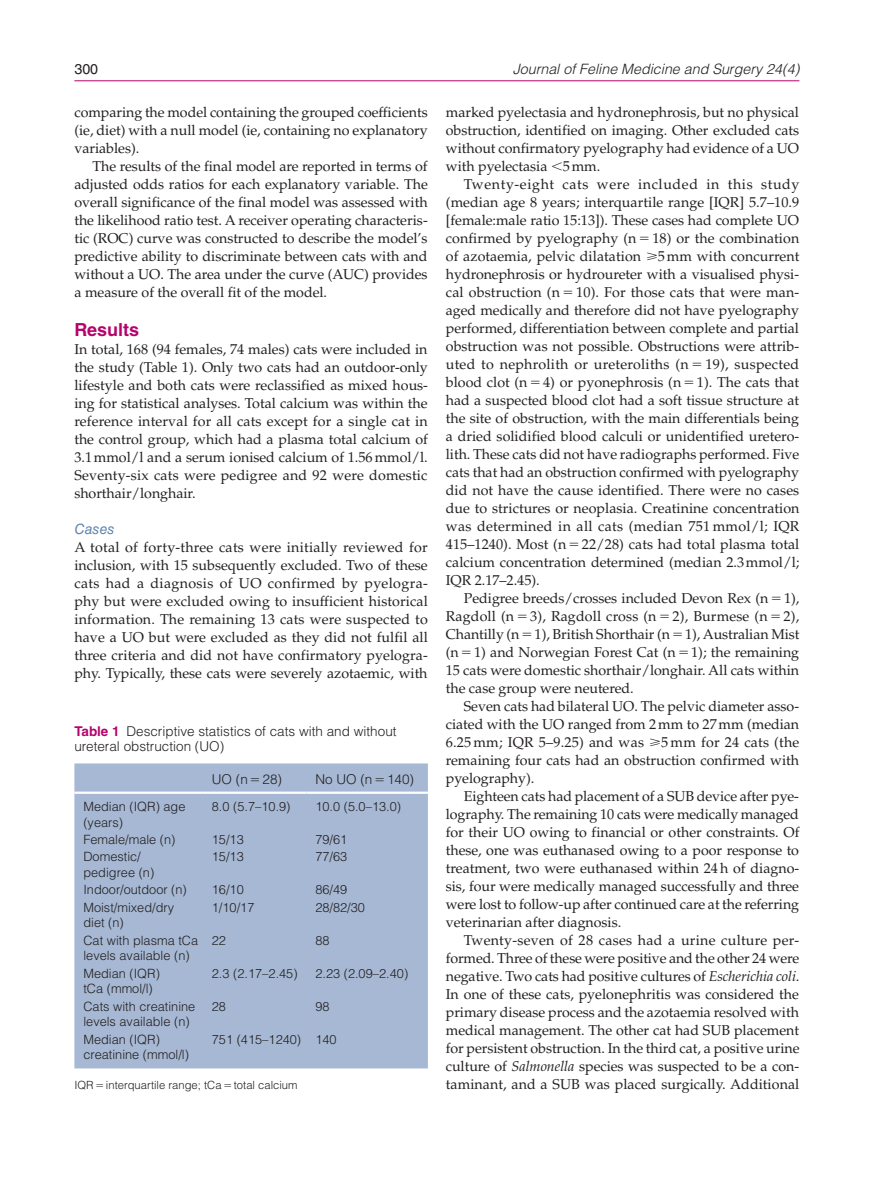
<style>
.page{position:relative;width:893px;height:1191px;background:#fff}
.page>*{position:absolute;margin:0;border:0;box-sizing:border-box;transform-origin:0 0}
.t1{font:700 18px "Helvetica LT Std";color:#b6036c}
.t2{font:14.25px/18px "Palatino LT Std";letter-spacing:-.005em;color:#231f20;text-align:justify}
.t3{font:italic 300 14.25px "Helvetica LT Std";color:#231f20}
.t4{font:italic 14.25px "Helvetica LT Std";color:#5e85ae}
.t5{font:14.25px "Helvetica LT Std";color:#231f20}
.t6{font:300 13.5px/15.8px "Helvetica LT Std";color:#231f20}
.t7{font:300 12.75px/15.8px "Helvetica LT Std";color:#231f20}
.t8{font:300 11.25px "Helvetica LT Std";color:#231f20}
.s1{font-style:italic}
.s2{font-weight:700;color:#b6036c}
</style>
<div class="page">
<hr style="left:74px;top:80px;width:725px;height:1px;background:#b6036c">
<div style="left:74px;top:763px;width:354px;height:305px;background:#a6b8d3"></div>
<hr style="left:74px;top:791px;width:129px;height:3px;background:#fff">
<hr style="left:203px;top:791px;width:103px;height:3px;background:#fff">
<hr style="left:306px;top:791px;width:122px;height:3px;background:#fff">
<svg style="left:251px;top:778px;width:8px;height:3px"></svg>
<svg style="left:376px;top:778px;width:8px;height:3px"></svg>
<p class="t5" style="left:74px;top:61px;width:25px">300</p>
<p class="t3" style="left:513px;top:60px;width:288px">Journal of Feline Medicine and Surgery 24(4)</p>
<p class="t2" style="left:74px;top:103px;width:355px">comparing the model containing the grouped coefficients (ie, diet) with a null model (ie, containing no explanatory variables).</p>
<p class="t2" style="left:74px;top:157px;width:355px;text-indent:18px">The results of the final model are reported in terms of adjusted odds ratios for each explanatory variable. The overall significance of the final model was assessed with the likelihood ratio test. A receiver operating characteris&shy;tic (ROC) curve was constructed to describe the model’s predictive ability to discriminate between cats with and without a UO. The area under the curve (AUC) provides a measure of the overall fit of the model.</p>
<p class="t1" style="left:74px;top:318px;width:66px">Results</p>
<p class="t2" style="left:74px;top:340px;width:355px">In total, 168 (94 females, 74 males) cats were included in the study (Table 1). Only two cats had an outdoor-only lifestyle and both cats were reclassified as mixed hous&shy;ing for statistical analyses. Total calcium was within the reference interval for all cats except for a single cat in the control group, which had a plasma total calcium of 3.1mmol/l and a serum ionised calcium of 1.56mmol/l.<br>Seventy-six cats were pedigree and 92 were domestic shorthair/longhair.</p>
<p class="t4" style="left:74px;top:520px;width:42px">Cases</p>
<p class="t2" style="left:74px;top:538px;width:355px">A total of forty-three cats were initially reviewed for inclusion, with 15 subsequently excluded. Two of these cats had a diagnosis of UO confirmed by pyelogra&shy;phy but were excluded owing to insufficient historical information. The remaining 13 cats were suspected to have a UO but were excluded as they did not fulfil all three criteria and did not have confirmatory pyelogra&shy;phy. Typically, these cats were severely azotaemic, with</p>
<p class="t2" style="left:446px;top:103px;width:355px">marked pyelectasia and hydronephrosis, but no physical obstruction, identified on imaging. Other excluded cats without confirmatory pyelography had evidence of a UO with pyelectasia 5mm.</p>
<p class="t2" style="left:446px;top:175px;width:355px;text-indent:18px">Twenty-eight cats were included in this study (median age 8 years; interquartile range [IQR] 5.7–10.9 [female:male ratio 15:13]). These cases had complete UO confirmed by pyelography (n 18) or the combination of azotaemia, pelvic dilatation ⩾5mm with concurrent hydronephrosis or hydroureter with a visualised physi&shy;cal obstruction (n 10). For those cats that were man&shy;aged medically and therefore did not have pyelography performed, differentiation between complete and partial obstruction was not possible. Obstructions were attrib&shy;uted to nephrolith or ureteroliths (n 19), suspected blood clot (n 4) or pyonephrosis (n 1). The cats that had a suspected blood clot had a soft tissue structure at the site of obstruction, with the main differentials being a dried solidified blood calculi or unidentified uretero&shy;lith. These cats did not have radiographs performed. Five cats that had an obstruction confirmed with pyelography did not have the cause identified. There were no cases due to strictures or neoplasia. Creatinine concentration was determined in all cats (median 751 mmol/l; IQR 415–1240). Most (n 22/28) cats had total plasma total calcium concentration determined (median 2.3mmol/l; IQR 2.17–2.45).</p>
<p class="t2" style="left:446px;top:589px;width:355px;text-indent:18px">Pedigree breeds/crosses included Devon Rex (n 1), Ragdoll (n 3), Ragdoll cross (n 2), Burmese (n 2), Chantilly (n 1), British Shorthair (n 1), Australian Mist (n 1) and Norwegian Forest Cat (n 1); the remaining 15 cats were domestic shorthair/longhair. All cats within the case group were neutered.</p>
<p class="t2" style="left:446px;top:697px;width:355px;text-indent:18px">Seven cats had bilateral UO. The pelvic diameter asso&shy;ciated with the UO ranged from 2mm to 27mm (median 6.25 mm; IQR 5–9.25) and was ⩾5 mm for 24 cats (the remaining four cats had an obstruction confirmed with pyelography).</p>
<p class="t2" style="left:446px;top:787px;width:355px;text-indent:18px">Eighteen cats had placement of a SUB device after pye&shy;lography. The remaining 10 cats were medically managed for their UO owing to financial or other constraints. Of these, one was euthanased owing to a poor response to treatment, two were euthanased within 24 h of diagno&shy;sis, four were medically managed successfully and three were lost to follow-up after continued care at the referring veterinarian after diagnosis.</p>
<p class="t2" style="left:446px;top:931px;width:355px;text-indent:18px">Twenty-seven of 28 cases had a urine culture per&shy;formed. Three of these were positive and the other 24 were negative. Two cats had positive cultures of <span class="s1">Escherichia coli</span>.<br>In one of these cats, pyelonephritis was considered the primary disease process and the azotaemia resolved with medical management. The other cat had SUB placement for persistent obstruction. In the third cat, a positive urine culture of <span class="s1">Salmonella</span> species was suspected to be a con&shy;taminant, and a SUB was placed surgically. Additional</p>
<p class="t6" style="left:74px;top:723px;width:324px"><span class="s2">Table 1</span> Descriptive statistics of cats with and without ureteral obstruction (UO)</p>
<p class="t6" style="left:212px;top:771px;width:72px">UO (n 28)</p>
<p class="t6" style="left:315px;top:771px;width:100px">No UO (n 140)</p>
<p class="t7" style="left:83px;top:798px;width:104px">Median (IQR) age (years)</p>
<p class="t7" style="left:212px;top:798px;width:80px">8.0 (5.7–10.9)</p>
<p class="t7" style="left:315px;top:798px;width:87px">10.0 (5.0–13.0)</p>
<p class="t7" style="left:83px;top:831px;width:94px">Female/male (n)</p>
<p class="t7" style="left:212px;top:831px;width:33px">15/13</p>
<p class="t7" style="left:315px;top:831px;width:33px">79/61</p>
<p class="t7" style="left:83px;top:849px;width:72px">Domestic/ pedigree (n)</p>
<p class="t7" style="left:212px;top:849px;width:33px">15/13</p>
<p class="t7" style="left:315px;top:849px;width:33px">77/63</p>
<p class="t7" style="left:83px;top:882px;width:105px">Indoor/outdoor (n)</p>
<p class="t7" style="left:212px;top:882px;width:33px">16/10</p>
<p class="t7" style="left:315px;top:882px;width:33px">86/49</p>
<p class="t7" style="left:83px;top:899px;width:92px">Moist/mixed/dry diet (n)</p>
<p class="t7" style="left:212px;top:899px;width:44px">1/10/17</p>
<p class="t7" style="left:315px;top:899px;width:51px">28/82/30</p>
<p class="t7" style="left:83px;top:932px;width:116px">Cat with plasma tCa levels available (n)</p>
<p class="t7" style="left:212px;top:932px;width:16px">22</p>
<p class="t7" style="left:315px;top:932px;width:16px">88</p>
<p class="t7" style="left:83px;top:965px;width:78px">Median (IQR) tCa (mmol/l)</p>
<p class="t7" style="left:212px;top:965px;width:87px">2.3 (2.17–2.45)</p>
<p class="t7" style="left:315px;top:965px;width:94px">2.23 (2.09–2.40)</p>
<p class="t7" style="left:83px;top:998px;width:113px">Cats with creatinine levels available (n)</p>
<p class="t7" style="left:212px;top:998px;width:16px">28</p>
<p class="t7" style="left:315px;top:998px;width:16px">98</p>
<p class="t7" style="left:83px;top:1031px;width:107px">Median (IQR) creatinine (mmol/l)</p>
<p class="t7" style="left:212px;top:1031px;width:126px">751 (415–1240) 140</p>
<p class="t8" style="left:74px;top:1077px;width:225px">IQR interquartile range; tCa total calcium</p>
</div>
